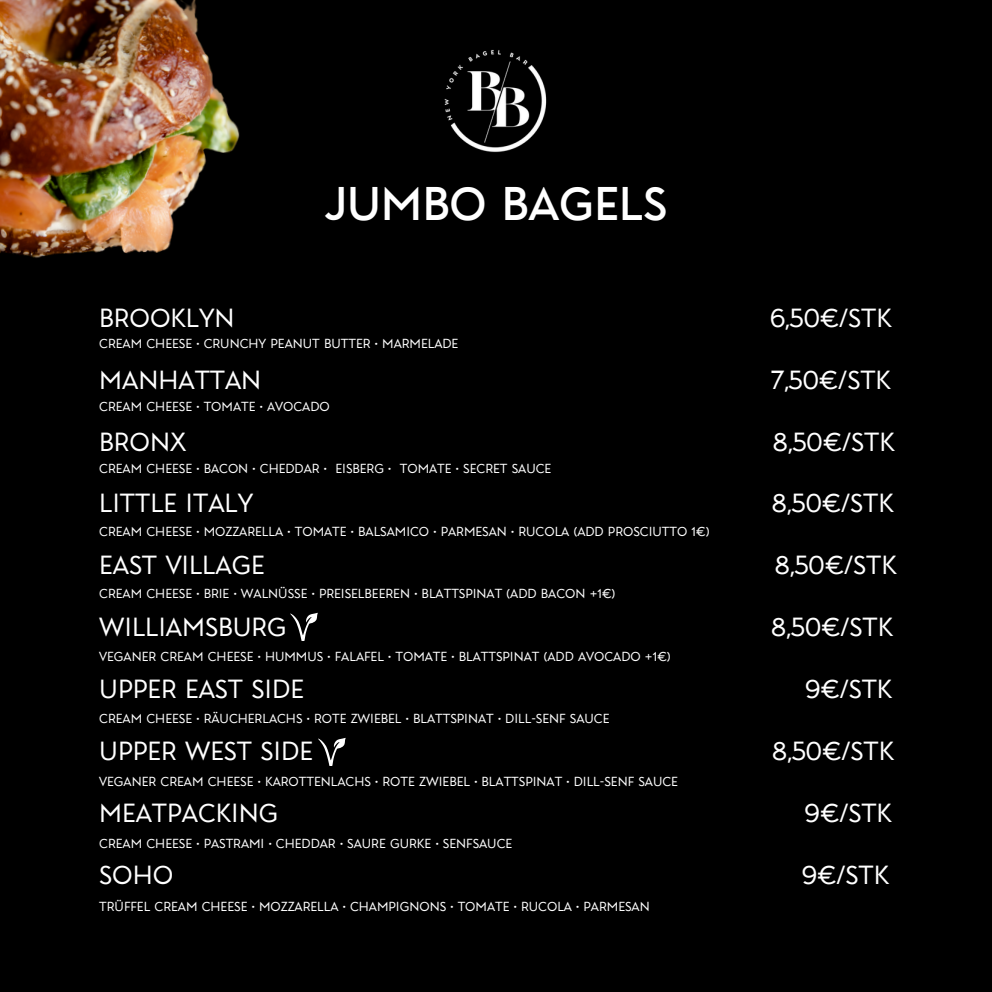
<style>
.page{position:relative;width:992px;height:992px;background:#000}
.page>*{position:absolute;margin:0;border:0;box-sizing:border-box;transform-origin:0 0}
.t1{font:300 45px "Garnet Capitals";color:#fff}
.t2{font:100 25px "Garnet Capitals";color:#fff}
.t3{font:100 12.5px "Garnet Capitals";color:#fff}
</style>
<div class="page">
<img style="left:0;top:0;width:240px;height:258px">
<img style="left:444px;top:50px;width:103px;height:103px">
<svg style="left:290px;top:613px;width:28px;height:28px"></svg>
<svg style="left:318px;top:738px;width:28px;height:28px"></svg>
<h1 class="t1" style="left:325px;top:183px;width:344px">JUMBO BAGELS</h1>
<p class="t2" style="left:99px;top:306px;width:137px">BROOKLYN</p>
<p class="t2" style="left:770px;top:306px;width:123px">6,50€/STK</p>
<h2 class="t3" style="left:99px;top:338px;width:361px">CREAM CHEESE • CRUNCHY PEANUT BUTTER • MARMELADE</h2>
<p class="t2" style="left:99px;top:368px;width:164px">MANHATTAN</p>
<p class="t2" style="left:771px;top:368px;width:121px">7,50€/STK</p>
<p class="t3" style="left:99px;top:400px;width:232px">CREAM CHEESE • TOMATE • AVOCADO</p>
<p class="t2" style="left:99px;top:430px;width:88px">BRONX</p>
<p class="t2" style="left:772px;top:430px;width:124px">8,50€/STK</p>
<p class="t3" style="left:99px;top:463px;width:454px">CREAM CHEESE • BACON • CHEDDAR • EISBERG • TOMATE • SECRET SAUCE</p>
<p class="t2" style="left:99px;top:492px;width:155px">LITTLE ITALY</p>
<p class="t2" style="left:771px;top:492px;width:124px">8,50€/STK</p>
<p class="t3" style="left:99px;top:525px;width:612px">CREAM CHEESE • MOZZARELLA • TOMATE • BALSAMICO • PARMESAN • RUCOLA (ADD PROSCIUTTO 1€)</p>
<p class="t2" style="left:99px;top:554px;width:167px">EAST VILLAGE</p>
<p class="t2" style="left:774px;top:554px;width:124px">8,50€/STK</p>
<p class="t3" style="left:99px;top:588px;width:518px">CREAM CHEESE • BRIE • WALNÜSSE • PREISELBEEREN • BLATTSPINAT (ADD BACON +1€)</p>
<p class="t2" style="left:99px;top:615px;width:189px">WILLIAMSBURG</p>
<p class="t2" style="left:771px;top:615px;width:124px">8,50€/STK</p>
<p class="t3" style="left:99px;top:650px;width:573px">VEGANER CREAM CHEESE • HUMMUS • FALAFEL • TOMATE • BLATTSPINAT (ADD AVOCADO +1€)</p>
<p class="t2" style="left:99px;top:677px;width:206px">UPPER EAST SIDE</p>
<p class="t2" style="left:805px;top:677px;width:89px">9€/STK</p>
<p class="t3" style="left:99px;top:713px;width:512px">CREAM CHEESE • RÄUCHERLACHS • ROTE ZWIEBEL • BLATTSPINAT • DILL-SENF SAUCE</p>
<p class="t2" style="left:99px;top:739px;width:215px">UPPER WEST SIDE</p>
<p class="t2" style="left:772px;top:739px;width:124px">8,50€/STK</p>
<p class="t3" style="left:99px;top:775px;width:580px">VEGANER CREAM CHEESE • KAROTTENLACHS • ROTE ZWIEBEL • BLATTSPINAT • DILL-SENF SAUCE</p>
<p class="t2" style="left:99px;top:801px;width:180px">MEATPACKING</p>
<p class="t2" style="left:805px;top:801px;width:89px">9€/STK</p>
<p class="t3" style="left:99px;top:838px;width:415px">CREAM CHEESE • PASTRAMI • CHEDDAR • SAURE GURKE • SENFSAUCE</p>
<p class="t2" style="left:99px;top:863px;width:76px">SOHO</p>
<p class="t2" style="left:802px;top:863px;width:89px">9€/STK</p>
<p class="t3" style="left:99px;top:900px;width:552px">TRÜFFEL CREAM CHEESE • MOZZARELLA • CHAMPIGNONS • TOMATE • RUCOLA • PARMESAN</p>
</div>
